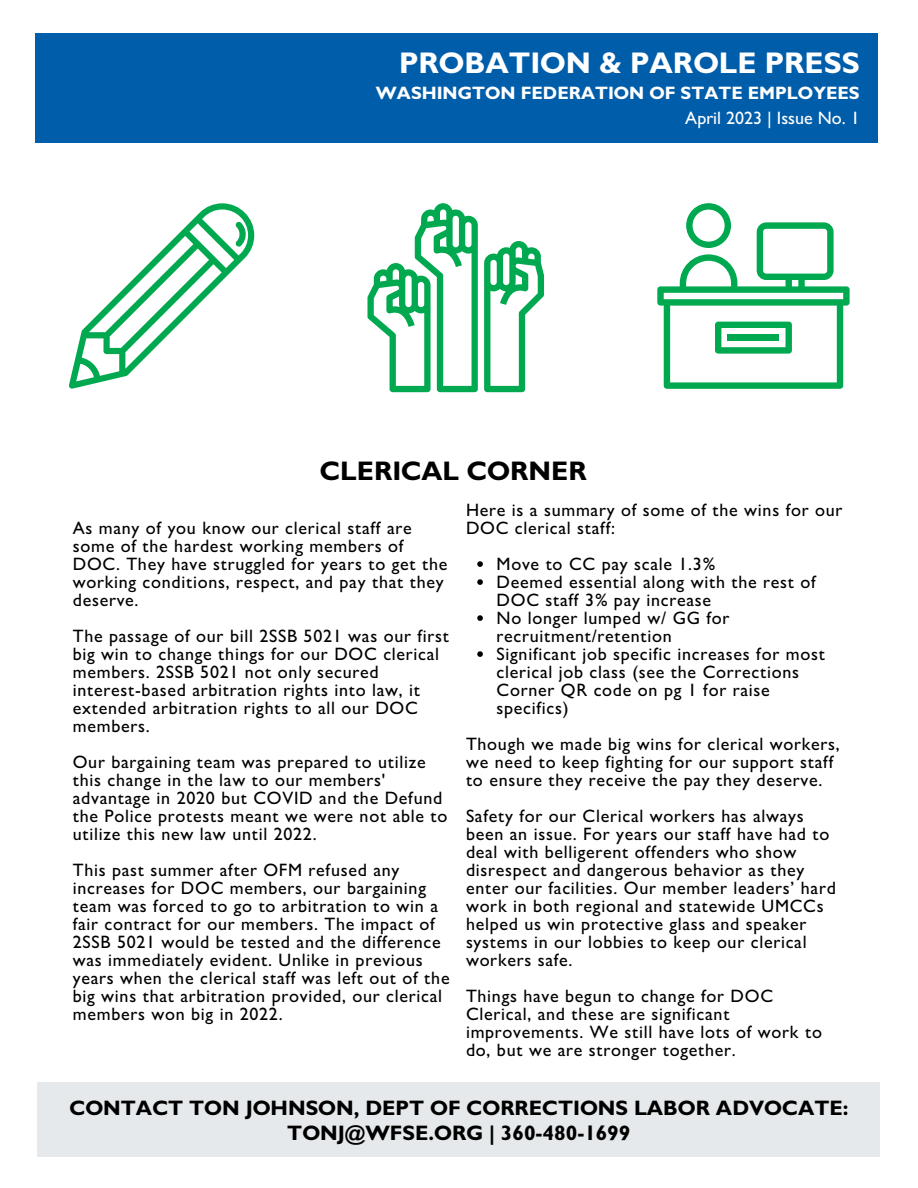
<style>
.page{position:relative;width:918px;height:1188px;background:#fff}
.page>*{position:absolute;margin:0;border:0;box-sizing:border-box;transform-origin:0 0}
.t1{font:700 30px "Gill Sans MT Std";color:#fff}
.t2{font:700 27px "Gill Sans MT Std";color:#000}
.t3{font:700 21px/24.8px "Gill Sans MTW01";color:#000;text-align:center}
.t4{font:500 18px/18px "Gill Sans MTW01";letter-spacing:.04em;color:#000}
.t5{font:700 18px "Gill Sans MT Std";color:#fff}
.t6{font:500 18px "Gill Sans MTW01";color:#fff}
</style>
<div class="page">
<div style="left:36px;top:33px;width:842px;height:109px;background:#005daa"></div>
<div style="left:37px;top:1082px;width:843px;height:74px;background:#e5e9eb"></div>
<svg style="left:69px;top:203px;width:185px;height:186px"></svg>
<svg style="left:484px;top:241px;width:60px;height:151px"></svg>
<svg style="left:367px;top:203px;width:111px;height:189px"></svg>
<svg style="left:657px;top:203px;width:193px;height:186px"></svg>
<div style="left:728px;top:334px;width:51px;height:7px;background:#00a94f"></div>
<svg style="left:477px;top:561px;width:6px;height:6px"></svg>
<svg style="left:477px;top:579px;width:6px;height:6px"></svg>
<svg style="left:477px;top:615px;width:6px;height:6px"></svg>
<svg style="left:477px;top:651px;width:6px;height:6px"></svg>
<h1 class="t1" style="left:399px;top:53px;width:462px">PROBATION &amp; PAROLE PRESS</h1>
<p class="t6" style="left:685px;top:107px;width:176px">April 2023 | Issue No. 1</p>
<p class="t5" style="left:376px;top:87px;width:485px">WASHINGTON FEDERATION OF STATE EMPLOYEES</p>
<h2 class="t2" style="left:320px;top:461px;width:268px">CLERICAL CORNER</h2>
<p class="t4" style="left:73px;top:519px;width:376px">As many of you know our clerical staff are some of the hardest working members of DOC. They have struggled for years to get the working conditions, respect, and pay that they deserve.</p>
<p class="t4" style="left:73px;top:627px;width:378px">The passage of our bill 2SSB 5021 was our first big win to change things for our DOC clerical members. 2SSB 5021 not only secured interest-based arbitration rights into law, it extended arbitration rights to all our DOC members.</p>
<p class="t4" style="left:73px;top:753px;width:376px">Our bargaining team was prepared to utilize this change in the law to our members' advantage in 2020 but COVID and the Defund the Police protests meant we were not able to utilize this new law until 2022.</p>
<p class="t4" style="left:73px;top:861px;width:378px">This past summer after OFM refused any increases for DOC members, our bargaining team was forced to go to arbitration to win a fair contract for our members. The impact of 2SSB 5021 would be tested and the difference was immediately evident. Unlike in previous years when the clerical staff was left out of the big wins that arbitration provided, our clerical members won big in 2022.</p>
<p class="t4" style="left:466px;top:501px;width:378px">Here is a summary of some of the wins for our<br>DOC clerical staff:</p>
<p class="t4" style="left:497px;top:555px;width:330px">Move to CC pay scale 1.3%<br>Deemed essential along with the rest of<br>DOC staff 3% pay increase<br>No longer lumped w/ GG for recruitment/retention<br>Significant job specific increases for most clerical job class (see the Corrections<br>Corner QR code on pg 1 for raise specifics)</p>
<p class="t4" style="left:466px;top:735px;width:375px">Though we made big wins for clerical workers, we need to keep fighting for our support staff to ensure they receive the pay they deserve.</p>
<p class="t4" style="left:466px;top:807px;width:371px">Safety for our Clerical workers has always been an issue. For years our staff have had to deal with belligerent offenders who show disrespect and dangerous behavior as they enter our facilities. Our member leaders’ hard work in both regional and statewide UMCCs helped us win protective glass and speaker systems in our lobbies to keep our clerical workers safe.</p>
<p class="t4" style="left:466px;top:987px;width:357px">Things have begun to change for DOC Clerical, and these are significant improvements. We still have lots of work to do, but we are stronger together.</p>
<p class="t3" style="left:69px;top:1095px;width:781px">CONTACT TON JOHNSON, DEPT OF CORRECTIONS LABOR ADVOCATE:<br>TONJ@WFSE.ORG | 360-480-1699</p>
</div>
